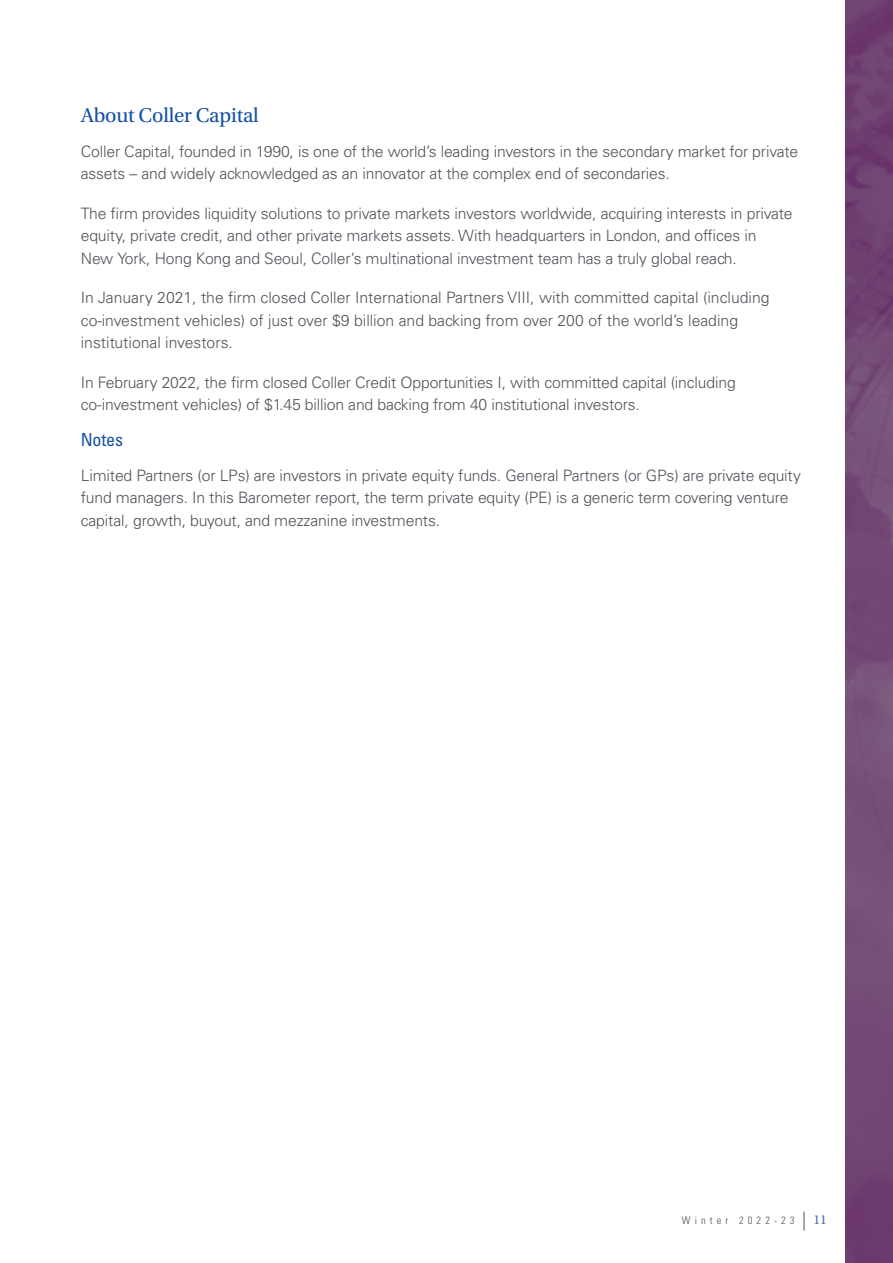
<style>
.page{position:relative;width:893px;height:1263px;background:#fff}
.page>*{position:absolute;margin:0;border:0;box-sizing:border-box;transform-origin:0 0}
.t1{font:21px "Utopia Std";letter-spacing:-.01em;color:#1652a1}
.t2{font:condensed 18px "Univers LT Std";letter-spacing:-.01em;color:#1652a1}
.t3{font:300 15.75px/22.5px "Univers LT Std";letter-spacing:-.01em;color:#50535a}
.t4{font:13.5px "Utopia Std";color:#4e6eb4}
.t5{font:300 condensed 10.5px "Univers LT Std";letter-spacing:.39em;color:#50535a}
</style>
<div class="page">
<svg style="left:804px;top:1212px;width:1px;height:18px"></svg>
<img style="left:845px;top:0;width:48px;height:1263px">
<h1 class="t1" style="left:81px;top:103px;width:180px">About Coller Capital</h1>
<p class="t3" style="left:81px;top:140px;width:719px">Coller Capital, founded in 1990, is one of the world’s leading investors in the secondary market for private assets – and widely acknowledged as an innovator at the complex end of secondaries.</p>
<p class="t3" style="left:81px;top:202px;width:713px">The firm provides liquidity solutions to private markets investors worldwide, acquiring interests in private equity, private credit, and other private markets assets. With headquarters in London, and offices in<br>New York, Hong Kong and Seoul, Coller’s multinational investment team has a truly global reach.</p>
<p class="t3" style="left:81px;top:287px;width:690px">In January 2021, the firm closed Coller International Partners VIII, with committed capital (including co‑investment vehicles) of just over $9 billion and backing from over 200 of the world’s leading institutional investors.</p>
<p class="t3" style="left:81px;top:371px;width:656px">In February 2022, the firm closed Coller Credit Opportunities I, with committed capital (including co-investment vehicles) of $1.45 billion and backing from 40 institutional investors.</p>
<p class="t2" style="left:81px;top:428px;width:44px">Notes</p>
<p class="t3" style="left:81px;top:464px;width:722px">Limited Partners (or LPs) are investors in private equity funds. General Partners (or GPs) are private equity fund managers. In this Barometer report, the term private equity (PE) is a generic term covering venture capital, growth, buyout, and mezzanine investments.</p>
<p class="t5" style="left:682px;top:1214px;width:114px">Winter 2022-23</p>
<p class="t4" style="left:813px;top:1212px;width:15px">11</p>
</div>
